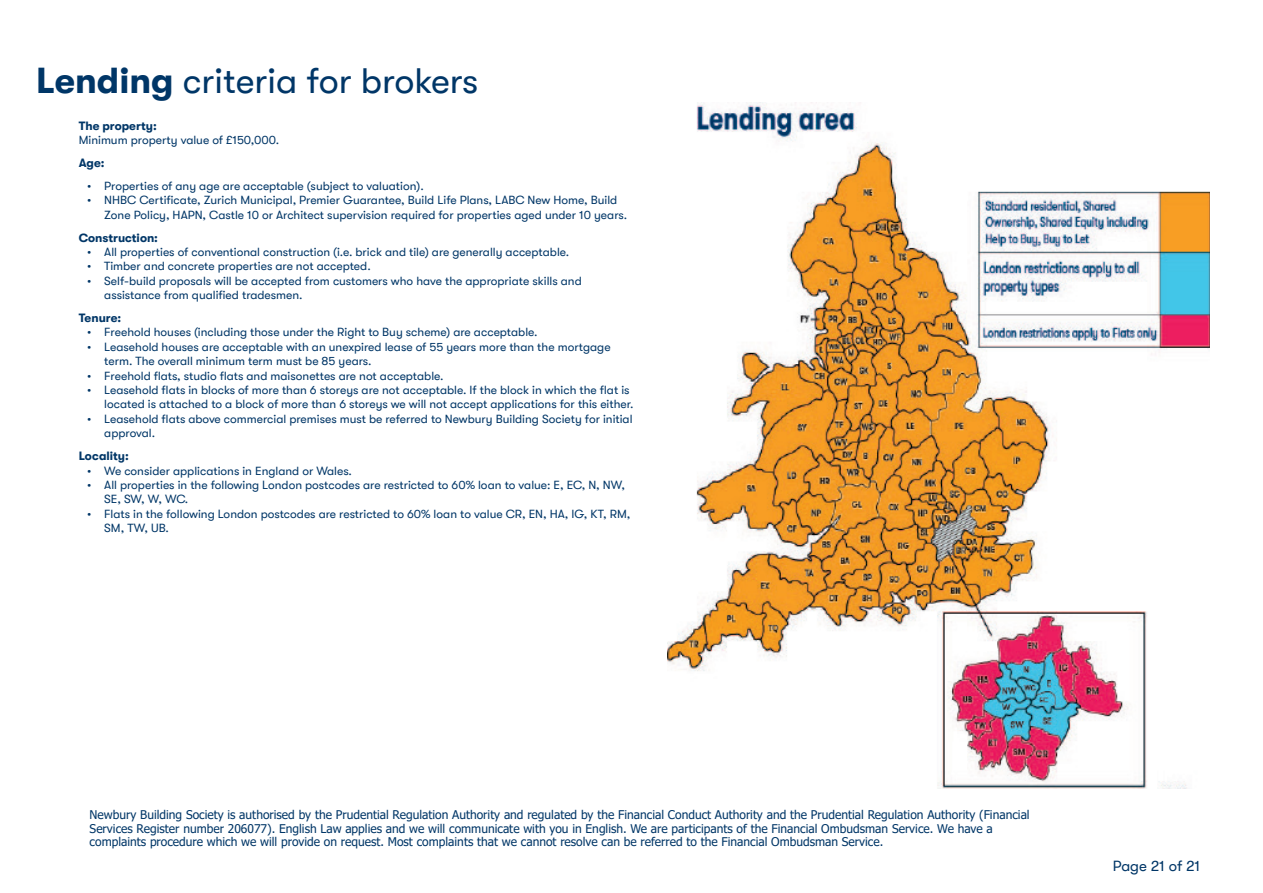
<style>
.page{position:relative;width:1263px;height:893px;background:#fff}
.page>*{position:absolute;margin:0;border:0;box-sizing:border-box;transform-origin:0 0}
.t1{font:36px "GT Walsheim";color:#003667}
.t2{font:15px "GT Walsheim";color:#003667}
.t3{font:12px/14.4px "GT Walsheim";color:#003667}
.t4{font:12px/13.5px "Tahoma";color:#003667}
.t5{font:700 12px "GT Walsheim";color:#003667}
.s1{font-weight:700}
</style>
<div class="page">
<img style="left:668px;top:102px;width:542px;height:686px">
<p class="t1" style="left:36px;top:60px;width:444px"><span class="s1">Lending</span> criteria for brokers</p>
<p class="t3" style="left:79px;top:118px;width:202px"><span class="s1">The property:<br></span>Minimum property value of £150,000.</p>
<p class="t5" style="left:79px;top:156px;width:27px">Age:</p>
<p class="t3" style="left:87px;top:179px;width:338px">• Properties of any age are acceptable (subject to valuation).</p>
<p class="t3" style="left:104px;top:193px;width:524px;text-indent:-17px">• NHBC Certificate, Zurich Municipal, Premier Guarantee, Build Life Plans, LABC New Home, Build<br>Zone Policy, HAPN, Castle 10 or Architect supervision required for properties aged under 10 years.</p>
<p class="t5" style="left:79px;top:231px;width:81px">Construction:</p>
<p class="t3" style="left:87px;top:245px;width:483px">• All properties of conventional construction (i.e. brick and tile) are generally acceptable.</p>
<p class="t3" style="left:87px;top:259px;width:285px">• Timber and concrete properties are not accepted.</p>
<p class="t3" style="left:104px;top:274px;width:479px;text-indent:-17px">• Self-build proposals will be accepted from customers who have the appropriate skills and assistance from qualified tradesmen.</p>
<p class="t5" style="left:79px;top:311px;width:44px">Tenure:</p>
<p class="t3" style="left:87px;top:325px;width:452px">• Freehold houses (including those under the Right to Buy scheme) are acceptable.</p>
<p class="t3" style="left:104px;top:340px;width:508px;text-indent:-17px">• Leasehold houses are acceptable with an unexpired lease of 55 years more than the mortgage term. The overall minimum term must be 85 years.</p>
<p class="t3" style="left:87px;top:368px;width:358px">• Freehold flats, studio flats and maisonettes are not acceptable.</p>
<p class="t3" style="left:104px;top:383px;width:531px;text-indent:-17px">• Leasehold flats in blocks of more than 6 storeys are not acceptable. If the block in which the flat is located is attached to a block of more than 6 storeys we will not accept applications for this either.</p>
<p class="t3" style="left:104px;top:412px;width:530px;text-indent:-17px">• Leasehold flats above commercial premises must be referred to Newbury Building Society for initial approval.</p>
<p class="t5" style="left:79px;top:449px;width:52px">Locality:</p>
<p class="t3" style="left:87px;top:463px;width:266px">• We consider applications in England or Wales.</p>
<p class="t3" style="left:104px;top:478px;width:522px;text-indent:-17px">• All properties in the following London postcodes are restricted to 60% loan to value: E, EC, N, NW,<br>SE, SW, W, WC.</p>
<p class="t3" style="left:104px;top:507px;width:528px;text-indent:-17px">• Flats in the following London postcodes are restricted to 60% loan to value CR, EN, HA, IG, KT, RM,<br>SM, TW, UB.</p>
<p class="t4" style="left:90px;top:809px;width:941px">Newbury Building Society is authorised by the Prudential Regulation Authority and regulated by the Financial Conduct Authority and the Prudential Regulation Authority (Financial<br>Services Register number 206077). English Law applies and we will communicate with you in English. We are participants of the Financial Ombudsman Service. We have a complaints procedure which we will provide on request. Most complaints that we cannot resolve can be referred to the Financial Ombudsman Service.</p>
<p class="t2" style="left:1113px;top:857px;width:89px">Page 21 of 21</p>
</div>
